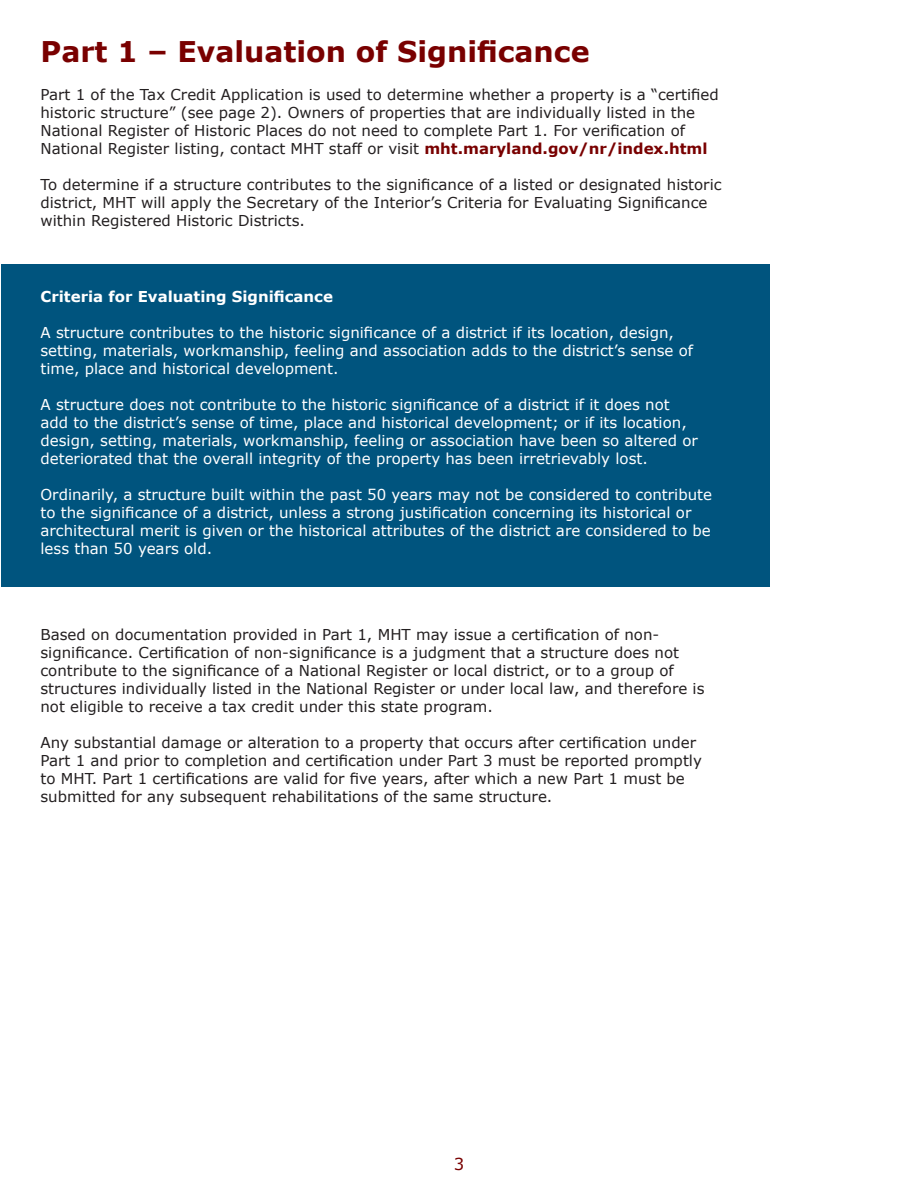
<style>
.page{position:relative;width:918px;height:1188px;background:#fff}
.page>*{position:absolute;margin:0;border:0;box-sizing:border-box;transform-origin:0 0}
.t1{font:700 28.5px "Verdana";color:#790000}
.t2{font:16.5px "Verdana";color:#790000}
.t3{font:15px/18px "Verdana";color:#231f20}
.t4{font:15px/18px "Verdana";color:#fff}
.t5{font:700 15px "Verdana";color:#fff}
.s1{font-weight:700;color:#790000}
</style>
<div class="page">
<div style="left:1px;top:264px;width:768px;height:323px;background:#00547e"></div>
<p class="t1" style="left:40px;top:32px;width:551px">Part 1 – Evaluation of Significance</p>
<p class="t3" style="left:40px;top:85px;width:680px">Part 1 of the Tax Credit Application is used to determine whether a property is a “certified historic structure” (see page 2). Owners of properties that are individually listed in the National Register of Historic Places do not need to complete Part 1. For verification of National Register listing, contact MHT staff or visit <span class="s1">mht.maryland.gov/nr/index.html</span></p>
<p class="t3" style="left:40px;top:175px;width:683px">To determine if a structure contributes to the significance of a listed or designated historic district, MHT will apply the Secretary of the Interior’s Criteria for Evaluating Significance within Registered Historic Districts.</p>
<p class="t5" style="left:41px;top:286px;width:294px">Criteria for Evaluating Significance</p>
<p class="t4" style="left:41px;top:324px;width:654px">A structure contributes to the historic significance of a district if its location, design, setting, materials, workmanship, feeling and association adds to the district’s sense of time, place and historical development.</p>
<p class="t4" style="left:41px;top:396px;width:659px">A structure does not contribute to the historic significance of a district if it does not add to the district’s sense of time, place and historical development; or if its location, design, setting, materials, workmanship, feeling or association have been so altered or deteriorated that the overall integrity of the property has been irretrievably lost.</p>
<p class="t4" style="left:41px;top:486px;width:673px">Ordinarily, a structure built within the past 50 years may not be considered to contribute to the significance of a district, unless a strong justification concerning its historical or architectural merit is given or the historical attributes of the district are considered to be less than 50 years old.</p>
<p class="t3" style="left:40px;top:625px;width:666px">Based on documentation provided in Part 1, MHT may issue a certification of non&shy;significance. Certification of non-significance is a judgment that a structure does not contribute to the significance of a National Register or local district, or to a group of structures individually listed in the National Register or under local law, and therefore is not eligible to receive a tax credit under this state program.</p>
<p class="t3" style="left:40px;top:733px;width:663px">Any substantial damage or alteration to a property that occurs after certification under Part 1 and prior to completion and certification under Part 3 must be reported promptly to MHT. Part 1 certifications are valid for five years, after which a new Part 1 must be submitted for any subsequent rehabilitations of the same structure.</p>
<p class="t2" style="left:454px;top:1153px;width:12px">3</p>
</div>
